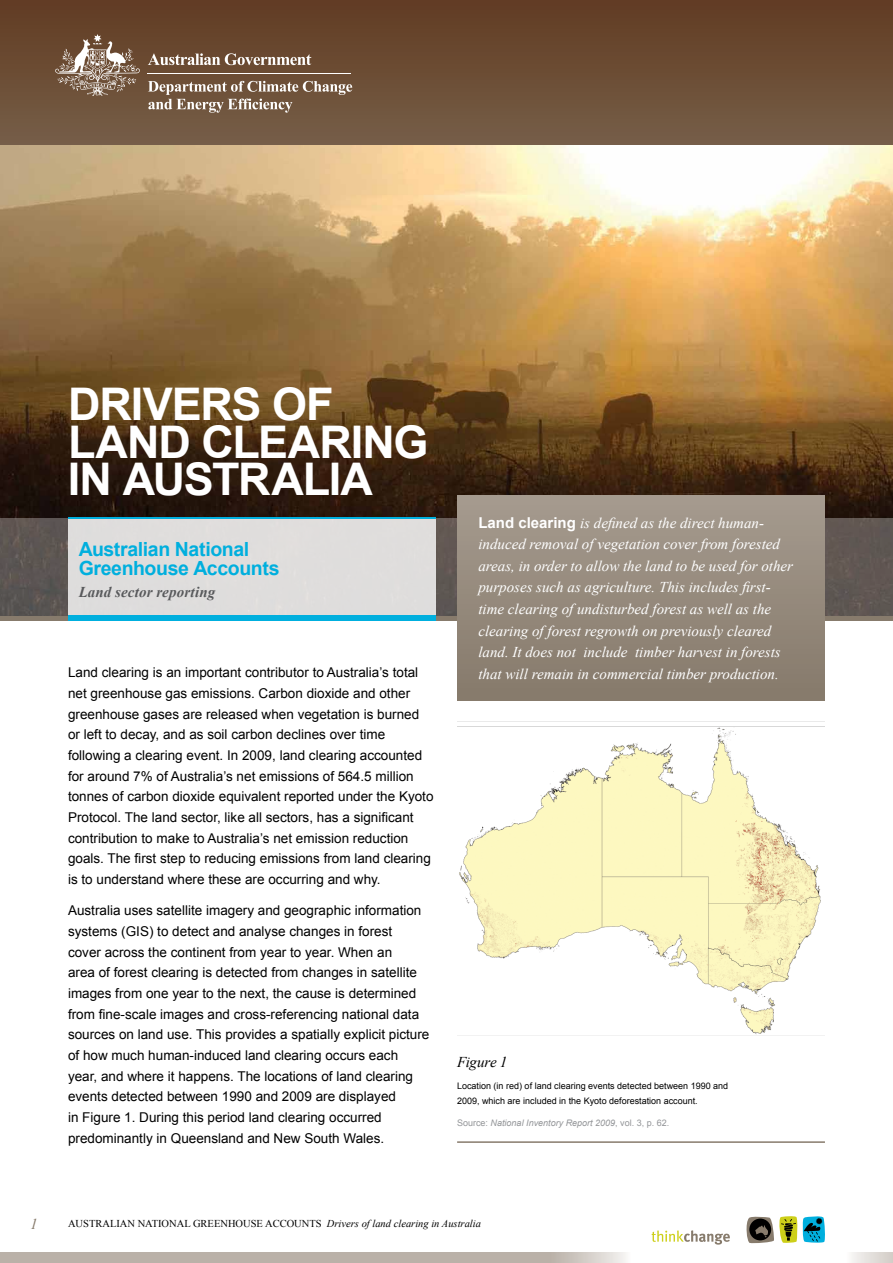
<style>
.page{position:relative;width:893px;height:1263px;background:#fff}
.page>*{position:absolute;margin:0;border:0;box-sizing:border-box;transform-origin:0 0}
.t1{font:700 45px/37.5px "Arial";letter-spacing:-.02em;color:#fff}
.t2{font:700 19.5px/19.5px "Arial";letter-spacing:-.025em;color:#00afde}
.t3{font:italic 15px/21.6px "Times New Roman";color:#fff}
.t4{font:italic 700 15px "Times New Roman";letter-spacing:.01em;color:#58595b}
.t5{font:italic 15px "Times New Roman";letter-spacing:-.02em;color:#000}
.t6{font:italic 15px "Times New Roman";color:#877b6c}
.t7{font:13.5px/20.7px "Arial";color:#000}
.t8{font:10.5px "Times New Roman";color:#000}
.t9{font:9px/14.2px "Arial";color:#000}
.t10{font:italic 9px "Arial";color:#939598}
.s1{font-family:"Arial";font-weight:700;font-style:normal}
.s2{font-style:normal}
.s3{font-style:italic}
</style>
<div class="page">
<img style="left:457px;top:721px;width:368px;height:315px">
<img style="left:0;top:145px;width:893px;height:373px">
<div style="left:0;top:518px;width:893px;height:97px;background:#5e5653"></div>
<div style="left:68px;top:518px;width:368px;height:97px;background:#dfdddc"></div>
<div style="left:457px;top:495px;width:368px;height:205px;background:linear-gradient(to bottom,#a59b8f,#86796b)"></div>
<hr style="left:457px;top:1141px;width:368px;height:2px;background:#877b6c">
<hr style="left:68px;top:518px;width:368px;height:1px;background:#00afde">
<div style="left:68px;top:615px;width:368px;height:6px;background:#00afde"></div>
<div style="left:0;top:1252px;width:550px;height:11px;background:#bab1a8"></div>
<svg style="left:550px;top:1252px;width:76px;height:11px"></svg>
<svg style="left:851px;top:1252px;width:42px;height:11px"></svg>
<svg style="left:746px;top:1216px;width:79px;height:28px"></svg>
<svg style="left:652px;top:1230px;width:78px;height:14px"></svg>
<div style="left:0;top:0;width:893px;height:145px;background:linear-gradient(to bottom,#613b22,#765e48)"></div>
<svg style="left:55px;top:34px;width:85px;height:62px;background:#8c7461"></svg>
<hr style="left:148px;top:73px;width:203px;height:1px;background:#fff">
<svg style="left:148px;top:81px;width:204px;height:32px;background:#8c7663"></svg>
<svg style="left:148px;top:53px;width:163px;height:12px"></svg>
<h1 class="t1" style="left:68px;top:387px;width:362px">Drivers of land clearing in Australia</h1>
<h2 class="t2" style="left:79px;top:540px;width:202px">Australian National<br>Greenhouse Accounts</h2>
<p class="t4" style="left:79px;top:581px;width:138px">Land sector reporting</p>
<p class="t3" style="left:478px;top:511px;width:316px"><span class="s1">Land clearing</span> is defined as the direct human&shy;induced removal of vegetation cover from forested areas, in order to allow the land to be used for other purposes such as agriculture. This includes first&shy;time clearing of undisturbed forest as well as the clearing of forest regrowth on previously cleared land. It does not include timber harvest in forests</p>
<p class="t7" style="left:68px;top:662px;width:352px">Land clearing is an important contributor to Australia’s total</p>
<p class="t3" style="left:478px;top:663px;width:302px">that will remain in commercial timber production.</p>
<p class="t7" style="left:68px;top:683px;width:367px">net greenhouse gas emissions. Carbon dioxide and other greenhouse gases are released when vegetation is burned or left to decay, and as soil carbon declines over time following a clearing event. In 2009, land clearing accounted for around 7% of Australia’s net emissions of 564.5 million tonnes of carbon dioxide equivalent reported under the Kyoto Protocol. The land sector, like all sectors, has a significant contribution to make to Australia’s net emission reduction goals. The first step to reducing emissions from land clearing is to understand where these are occurring and why.</p>
<p class="t7" style="left:68px;top:900px;width:363px">Australia uses satellite imagery and geographic information systems (GIS) to detect and analyse changes in forest<br>cover across the continent from year to year. When an<br>area of forest clearing is detected from changes in satellite images from one year to the next, the cause is determined from fine-scale images and cross-referencing national data sources on land use. This provides a spatially explicit picture of how much human-induced land clearing occurs each year, and where it happens. The locations of land clearing events detected between 1990 and 2009 are displayed<br>in Figure 1. During this period land clearing occurred predominantly in Queensland and New South Wales.</p>
<p class="t5" style="left:457px;top:1051px;width:52px">Figure 1</p>
<p class="t9" style="left:457px;top:1079px;width:273px">Location (in red) of land clearing events detected between 1990 and<br>2009, which are included in the Kyoto deforestation account.</p>
<p class="t10" style="left:457px;top:1117px;width:214px"><span class="s2">Source:</span> National Inventory Report 2009<span class="s2">, vol. 3, p. 62.</span></p>
<p class="t6" style="left:30px;top:1213px;width:9px">1</p>
<p class="t8" style="left:68px;top:1217px;width:414px">AUSTRALIAN NATIONAL GREENHOUSE ACCOUNTS <span class="s3">Drivers of land clearing in Australia</span></p>
</div>
